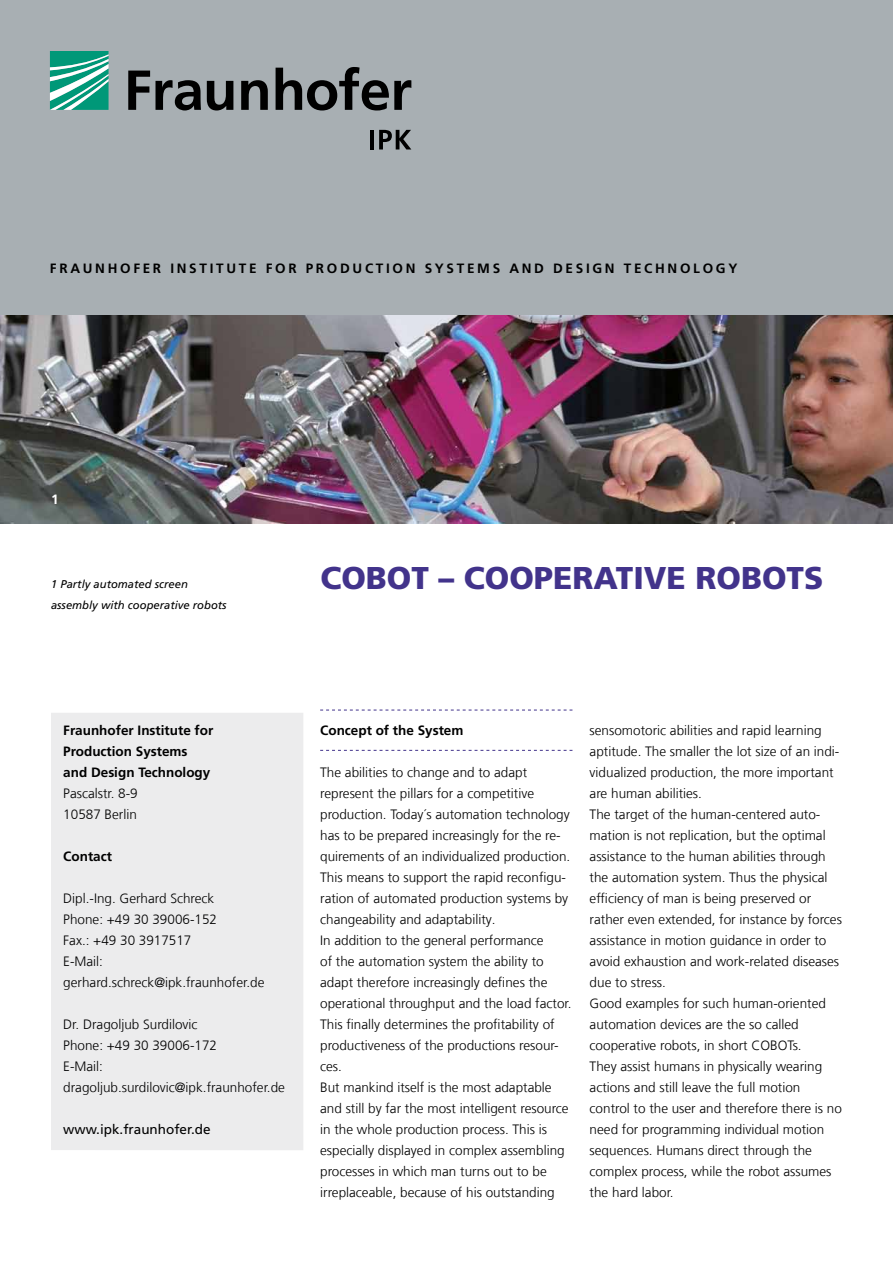
<style>
.page{position:relative;width:893px;height:1263px;background:#fff}
.page>*{position:absolute;margin:0;border:0;box-sizing:border-box;transform-origin:0 0}
.t1{font:900 31.5px "Frutiger LT Com";color:#42338b}
.t2{font:300 13.5px/21px "Frutiger LT Com";color:#000}
.t3{font:700 13.5px/21px "Frutiger LT Com";color:#000}
.t4{font:700 13.5px "Frutiger LT Com";letter-spacing:.2em;color:#000}
.t5{font:13.5px "Frutiger LT Com";color:#000}
.t6{font:700 13.5px "Frutiger LT Com";color:#fff}
.t7{font:italic 11.25px/21px "Frutiger LT Com";color:#000}
</style>
<div class="page">
<div style="left:0;top:0;width:893px;height:315px;background:#a8afb3"></div>
<svg style="left:320px;top:710px;width:252px;height:1px"></svg>
<svg style="left:320px;top:750px;width:252px;height:1px"></svg>
<div style="left:51px;top:713px;width:252px;height:437px;background:#ececed"></div>
<img style="left:0;top:315px;width:893px;height:209px">
<svg style="left:50px;top:51px;width:59px;height:59px;background:#4bb49e"></svg>
<svg style="left:128px;top:67px;width:283px;height:44px"></svg>
<hr style="left:370px;top:130px;width:4px;height:19px;background:#000">
<svg style="left:379px;top:130px;width:32px;height:19px"></svg>
<p class="t4" style="left:50px;top:260px;width:227px">FRAUNHOFER INSTITUTe for</p>
<p class="t3" style="left:306px;top:258px;width:81px">pro du ction</p>
<p class="t3" style="left:425px;top:258px;width:32px">syste</p>
<p class="t3" style="left:477px;top:258px;width:97px">ms an d desi</p>
<p class="t3" style="left:592px;top:258px;width:75px">gn te chno</p>
<p class="t3" style="left:693px;top:258px;width:46px">lo gy</p>
<p class="t6" style="left:51px;top:491px;width:9px">1</p>
<p class="t7" style="left:51px;top:574px;width:177px">1 Partly automated screen assembly with cooperative robots</p>
<h1 class="t1" style="left:320px;top:559px;width:398px">COBOT – COOPERATIVE ROBOT</h1>
<h1 class="t1" style="left:804px;top:559px;width:21px">S</h1>
<p class="t3" style="left:63px;top:720px;width:152px">Fraunhofer Institute for<br>Production Systems and Design Technology</p>
<p class="t2" style="left:63px;top:783px;width:76px">Pascalstr. 8-9<br>10587 Berlin</p>
<p class="t3" style="left:63px;top:846px;width:50px">Contact</p>
<p class="t2" style="left:63px;top:888px;width:203px">Dipl.-Ing. Gerhard Schreck<br>Phone: +49 30 39006-152<br>Fax.: +49 30 3917517<br>E-Mail: gerhard.schreck@ipk.fraunhofer.de</p>
<p class="t2" style="left:63px;top:1014px;width:223px">Dr. Dragoljub Surdilovic<br>Phone: +49 30 39006-172<br>E-Mail: dragoljub.surdilovic@ipk.fraunhofer.de</p>
<p class="t5" style="left:63px;top:1121px;width:149px">www.ipk.fraunhofer.de</p>
<p class="t3" style="left:320px;top:720px;width:145px">Concept of the System</p>
<p class="t2" style="left:320px;top:762px;width:253px">The abilities to change and to adapt represent the pillars for a competitive production. Today´s automation technology has to be prepared increasingly for the re&shy;quirements of an individualized production.<br>This means to support the rapid reconfigu&shy;ration of automated production systems by changeability and adaptability.<br>In addition to the general performance<br>of the automation system the ability to adapt therefore increasingly defines the operational throughput and the load factor.<br>This finally determines the profitability of productiveness of the productions resour&shy;ces.<br>But mankind itself is the most adaptable and still by far the most intelligent resource in the whole production process. This is especially displayed in complex assembling processes in which man turns out to be irreplaceable, because of his outstanding</p>
<p class="t2" style="left:590px;top:720px;width:254px">sensomotoric abilities and rapid learning aptitude. The smaller the lot size of an indi&shy;vidualized production, the more important are human abilities.<br>The target of the human-centered auto&shy;mation is not replication, but the optimal assistance to the human abilities through the automation system. Thus the physical efficiency of man is being preserved or rather even extended, for instance by forces assistance in motion guidance in order to avoid exhaustion and work-related diseases due to stress.<br>Good examples for such human-oriented automation devices are the so called cooperative robots, in short COBOTs.<br>They assist humans in physically wearing actions and still leave the full motion control to the user and therefore there is no need for programming individual motion sequences. Humans direct through the complex process, while the robot assumes the hard labor.</p>
</div>
